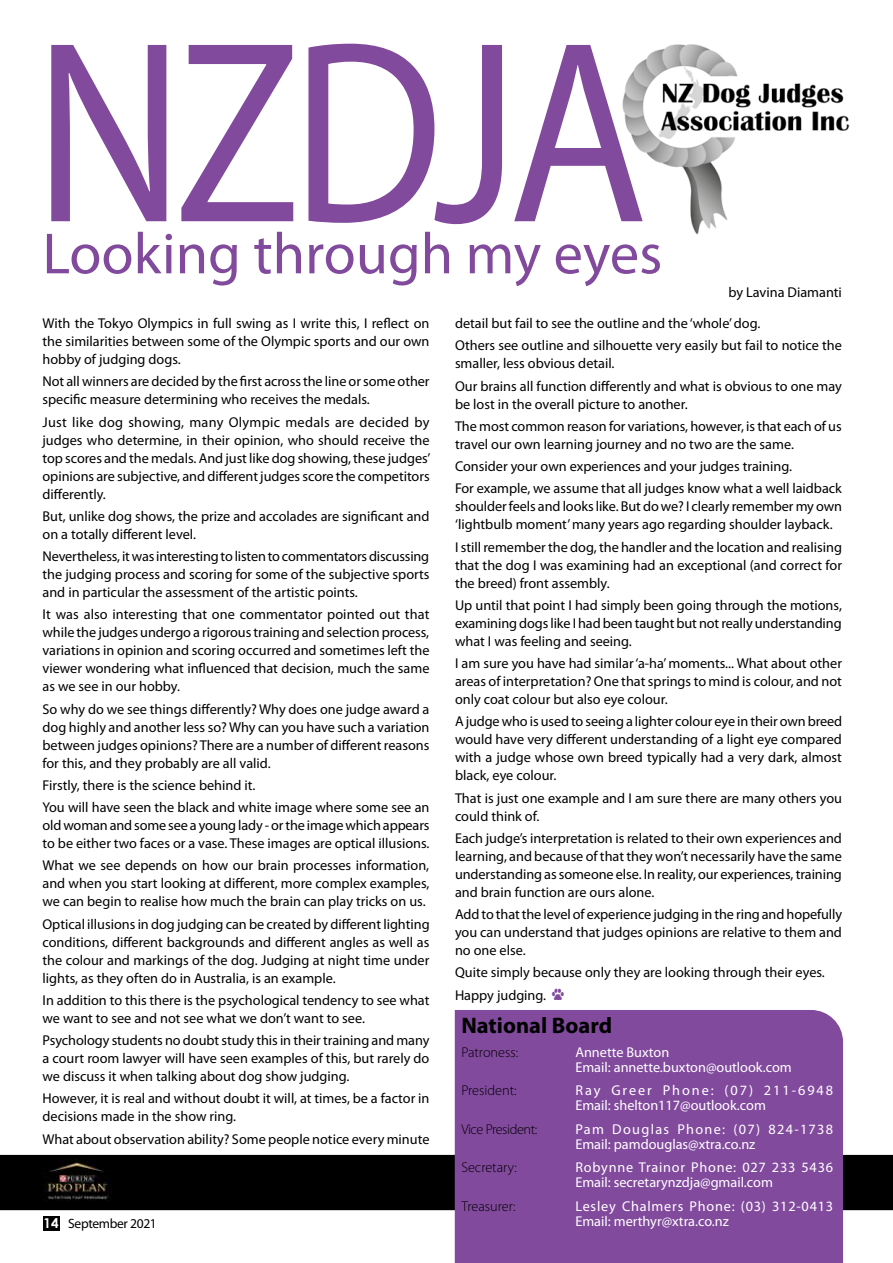
<style>
.page{position:relative;width:893px;height:1263px;background:#fff}
.page>*{position:absolute;margin:0;border:0;box-sizing:border-box;transform-origin:0 0}
.t1{font:261.45px "Myriad Pro";letter-spacing:-.04em;color:#824a9d;scale:.87 1}
.t2{font:58.5px "Myriad Pro";color:#824a9d}
.t3{font:700 22.5px "Myriad Pro";color:#000}
.t4{font:14.25px/18px "Myriad Pro";color:#000;text-align:justify}
.t5{font:14.25px/15px "Myriad Pro";color:#fff}
.t6{font:14.25px/15px "Myriad Pro";letter-spacing:.055em;color:#fff}
.t7{font:14.25px/15px "Myriad Pro";letter-spacing:.04em;color:#fff}
.t8{font:300 14.25px "Myriad Pro";color:#000}
.t9{font:300 14.25px "Myriad Pro";letter-spacing:-.03em;color:#000}
.t10{font:13.5px "Myriad Pro";letter-spacing:-.025em;color:#000}
.s1{font-family:"Century Gothic";font-weight:700;color:#fff}
.s2{font-family:"Animal Tracks";color:#824a9d}
</style>
<div class="page">
<div style="left:0;top:1155px;width:893px;height:55px;background:#000"></div>
<div style="left:43px;top:1160px;width:118px;height:49px;background:#000"></div>
<img style="left:43px;top:1161px;width:69px;height:39px">
<img style="left:622px;top:44px;width:228px;height:191px">
<div style="left:43px;top:1216px;width:17px;height:15px;background:#000"></div>
<div style="left:455px;top:1010px;width:388px;height:253px;background:#824a9d"></div>
<h1 class="t1" style="left:34px;top:-28px;width:707px">NZDJA</h1>
<h2 class="t2" style="left:43px;top:218px;width:621px">Looking through my eyes</h2>
<p class="t4" style="left:728px;top:283px;width:115px">by Lavina Diamanti</p>
<p class="t4" style="left:43px;top:314px;width:388px">With the Tokyo Olympics in full swing as I write this, I reflect on the similarities between some of the Olympic sports and our own hobby of judging dogs.</p>
<p class="t4" style="left:43px;top:372px;width:389px">Not all winners are decided by the first across the line or some other specific measure determining who receives the medals.</p>
<p class="t4" style="left:43px;top:413px;width:389px">Just like dog showing, many Olympic medals are decided by judges who determine, in their opinion, who should receive the top scores and the medals. And just like dog showing, these judges’ opinions are subjective, and different judges score the competitors differently.</p>
<p class="t4" style="left:43px;top:507px;width:388px">But, unlike dog shows, the prize and accolades are significant and on a totally different level.</p>
<p class="t4" style="left:43px;top:547px;width:388px">Nevertheless, it was interesting to listen to commentators discussing the judging process and scoring for some of the subjective sports and in particular the assessment of the artistic points.</p>
<p class="t4" style="left:43px;top:605px;width:388px">It was also interesting that one commentator pointed out that while the judges undergo a rigorous training and selection process, variations in opinion and scoring occurred and sometimes left the viewer wondering what influenced that decision, much the same as we see in our hobby.</p>
<p class="t4" style="left:43px;top:700px;width:388px">So why do we see things differently? Why does one judge award a dog highly and another less so? Why can you have such a variation between judges opinions? There are a number of different reasons for this, and they probably are all valid.</p>
<p class="t4" style="left:43px;top:774px;width:388px;line-height:22.2px">Firstly, there is the science behind it.<br>You will have seen the black and white image where some see an</p>
<p class="t4" style="left:43px;top:816px;width:388px">old woman and some see a young lady - or the image which appears to be either two faces or a vase. These images are optical illusions.</p>
<p class="t4" style="left:43px;top:856px;width:388px">What we see depends on how our brain processes information, and when you start looking at different, more complex examples, we can begin to realise how much the brain can play tricks on us.</p>
<p class="t4" style="left:43px;top:915px;width:389px">Optical illusions in dog judging can be created by different lighting conditions, different backgrounds and different angles as well as the colour and markings of the dog. Judging at night time under lights, as they often do in Australia, is an example.</p>
<p class="t4" style="left:43px;top:991px;width:388px">In addition to this there is the psychological tendency to see what we want to see and not see what we don’t want to see.</p>
<p class="t4" style="left:43px;top:1031px;width:388px">Psychology students no doubt study this in their training and many a court room lawyer will have seen examples of this, but rarely do we discuss it when talking about dog show judging.</p>
<p class="t4" style="left:43px;top:1089px;width:388px">However, it is real and without doubt it will, at times, be a factor in decisions made in the show ring.</p>
<p class="t4" style="left:43px;top:1130px;width:388px">What about observation ability? Some people notice every minute</p>
<p class="t10" style="left:44px;top:1215px;width:115px"><span class="s1">14</span> September 2021</p>
<p class="t4" style="left:455px;top:312px;width:388px;line-height:22.2px">detail but fail to see the outline and the ‘whole’ dog.<br>Others see outline and silhouette very easily but fail to notice the</p>
<p class="t4" style="left:455px;top:352px;width:388px;line-height:22.2px">smaller, less obvious detail.<br>Our brains all function differently and what is obvious to one may</p>
<p class="t4" style="left:455px;top:392px;width:388px;line-height:22.2px">be lost in the overall picture to another.<br>The most common reason for variations, however, is that each of us</p>
<p class="t4" style="left:455px;top:433px;width:388px;line-height:22.2px;text-align:left">travel our own learning journey and no two are the same.<br>Consider your own experiences and your judges training.<br>For example, we assume that all judges know what a well laidback</p>
<p class="t4" style="left:455px;top:497px;width:389px">shoulder feels and looks like. But do we? I clearly remember my own ‘lightbulb moment’ many years ago regarding shoulder layback.</p>
<p class="t4" style="left:455px;top:538px;width:388px">I still remember the dog, the handler and the location and realising that the dog I was examining had an exceptional (and correct for the breed) front assembly.</p>
<p class="t4" style="left:455px;top:596px;width:388px">Up until that point I had simply been going through the motions, examining dogs like I had been taught but not really understanding what I was feeling and seeing.</p>
<p class="t4" style="left:455px;top:654px;width:388px">I am sure you have had similar ‘a-ha’ moments... What about other areas of interpretation? One that springs to mind is colour, and not only coat colour but also eye colour.</p>
<p class="t4" style="left:455px;top:712px;width:389px">A judge who is used to seeing a lighter colour eye in their own breed would have very different understanding of a light eye compared with a judge whose own breed typically had a very dark, almost black, eye colour.</p>
<p class="t4" style="left:455px;top:789px;width:389px">That is just one example and I am sure there are many others you could think of.</p>
<p class="t4" style="left:455px;top:829px;width:388px">Each judge’s interpretation is related to their own experiences and learning, and because of that they won’t necessarily have the same understanding as someone else. In reality, our experiences, training and brain function are ours alone.</p>
<p class="t4" style="left:455px;top:905px;width:389px">Add to that the level of experience judging in the ring and hopefully you can understand that judges opinions are relative to them and no one else.</p>
<p class="t4" style="left:455px;top:961px;width:371px;line-height:22.2px">Quite simply because only they are looking through their eyes.<br>Happy judging. <span class="s2">U</span></p>
<h3 class="t3" style="left:461px;top:1011px;width:152px">National Board</h3>
<p class="t8" style="left:461px;top:1043px;width:58px">Patroness:</p>
<p class="t5" style="left:575px;top:1044px;width:218px">Annette Buxton<br>Email: annette.buxton@outlook.com</p>
<p class="t8" style="left:461px;top:1082px;width:57px">President:</p>
<p class="t5" style="left:575px;top:1083px;width:259px">Ray Greer Phone: (07) 211-6948<br>Email: shelton117@outlook.com</p>
<p class="t9" style="left:461px;top:1120px;width:77px">Vice President:</p>
<p class="t7" style="left:575px;top:1121px;width:259px">Pam Douglas Phone: (07) 824-1738<br>Email: pamdouglas@xtra.co.nz</p>
<p class="t8" style="left:461px;top:1159px;width:57px">Secretary:</p>
<p class="t5" style="left:575px;top:1160px;width:259px">Robynne Trainor Phone: 027 233 5436<br>Email: secretarynzdja@gmail.com</p>
<p class="t8" style="left:461px;top:1197px;width:56px">Treasurer:</p>
<p class="t6" style="left:575px;top:1198px;width:259px">Lesley Chalmers Phone: (03) 312-0413<br>Email: merthyr@xtra.co.nz</p>
</div>
